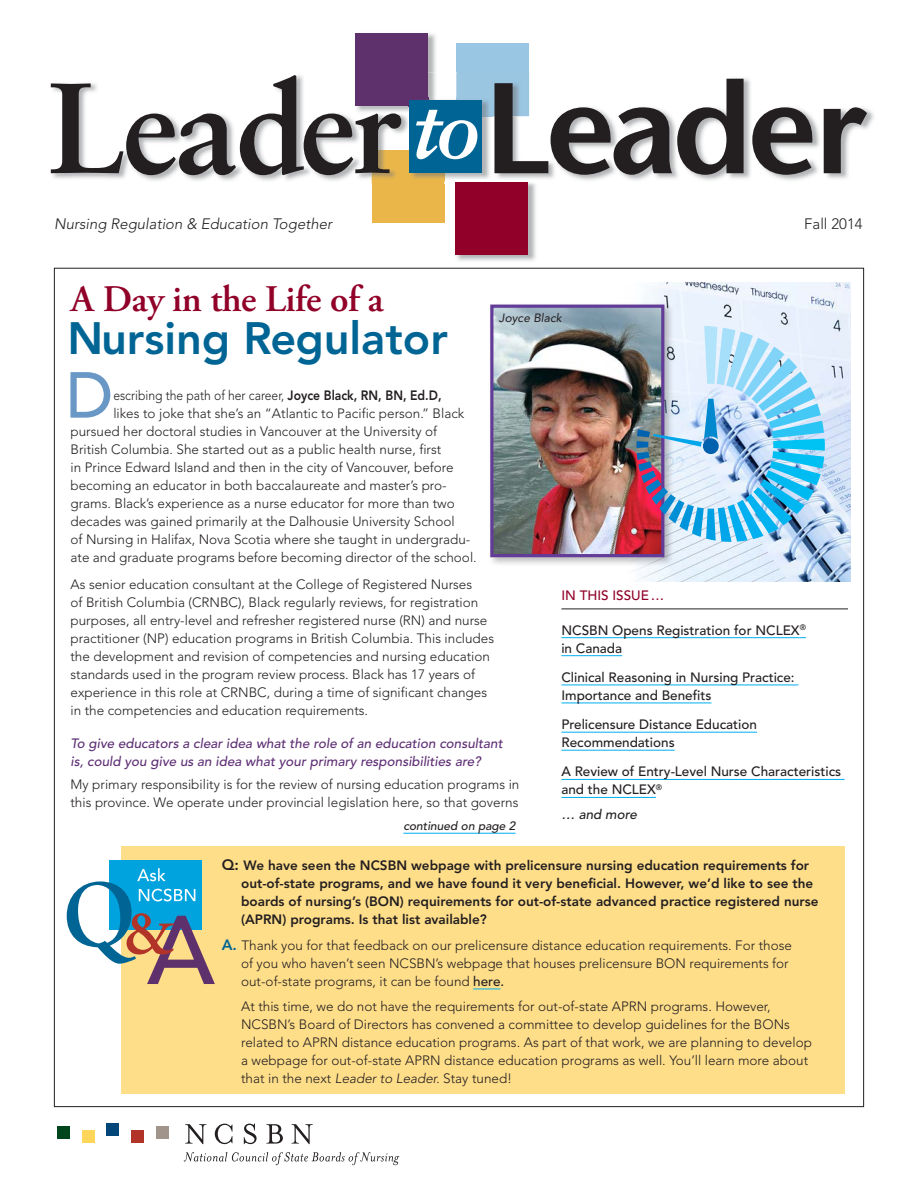
<style>
.page{position:relative;width:918px;height:1188px;background:#fff}
.page>*{position:absolute;margin:0;border:0;box-sizing:border-box;transform-origin:0 0}
.t1{font:500 64.35px "Avenir LT Std";color:#6998c6}
.t2{font:800 45px "Avenir LT Std";color:#006594}
.t3{font:600 37.5px "Adobe Garamond Pro";letter-spacing:-.01em;color:#910028}
.t4{font:italic 300 15px "Avenir LT Std";color:#231f20}
.t5{font:300 15px "Avenir LT Std";color:#231f20}
.t6{font:300 13.5px/18px "Avenir LT Std";color:#231f20}
.t7{font:800 13.5px/18px "Avenir LT Std";color:#231f20}
.t8{font:500 13.5px/18px "Avenir LT Std";color:#231f20}
.t9{font:italic 500 13.5px/18px "Avenir LT Std";color:#5f3075}
.t10{font:300 13.5px "Avenir LT Std";color:#231f20;scale:.9 1}
.t11{font:500 13.5px "Avenir LT Std";color:#910028}
.t12{font:italic 500 13.5px "Avenir LT Std";color:#231f20}
.t13{font:italic 500 12px "Avenir LT Std";color:#231f20}
.t14{font:italic 12px "Avenir LT Std";color:#231f20}
.s1{font-weight:800}
.s2{font-size:15px}
.s3{font-weight:800;font-size:15px;color:#006594}
.s4{font-weight:500}
.s5{font-style:italic}
</style>
<div class="page">
<img style="left:636px;top:282px;width:215px;height:300px">
<div style="left:372px;top:150px;width:72px;height:73px;background:#eab649"></div>
<div style="left:456px;top:43px;width:73px;height:73px;background:#99c6e2"></div>
<img style="left:50px;top:83px;width:321px;height:98px">
<img style="left:510px;top:73px;width:364px;height:108px">
<img style="left:371px;top:114px;width:37px;height:69px">
<img style="left:492px;top:116px;width:18px;height:63px">
<img style="left:372px;top:150px;width:36px;height:33px">
<img style="left:456px;top:72px;width:73px;height:25px">
<svg style="left:494px;top:79px;width:250px;height:96px"></svg>
<svg style="left:752px;top:107px;width:62px;height:68px"></svg>
<svg style="left:824px;top:107px;width:43px;height:66px"></svg>
<img style="left:401px;top:34px;width:35px;height:78px">
<svg style="left:51px;top:75px;width:350px;height:100px"></svg>
<div style="left:355px;top:33px;width:73px;height:73px;background:#5f316c"></div>
<img style="left:409px;top:114px;width:83px;height:67px">
<img style="left:409px;top:150px;width:35px;height:31px">
<img style="left:482px;top:100px;width:10px;height:16px">
<img style="left:409px;top:97px;width:28px;height:17px">
<img style="left:409px;top:97px;width:19px;height:9px">
<div style="left:410px;top:100px;width:72px;height:73px;background:#006594"></div>
<svg style="left:416px;top:110px;width:61px;height:49px"></svg>
<img style="left:455px;top:180px;width:83px;height:81px">
<img style="left:454px;top:180px;width:38px;height:1px">
<div style="left:455px;top:183px;width:73px;height:72px;background:#910028"></div>
<svg style="left:185px;top:1124px;width:21px;height:20px"></svg>
<svg style="left:215px;top:1124px;width:17px;height:20px"></svg>
<svg style="left:244px;top:1124px;width:13px;height:20px"></svg>
<svg style="left:266px;top:1124px;width:17px;height:20px"></svg>
<svg style="left:292px;top:1124px;width:21px;height:20px"></svg>
<svg style="left:184px;top:1152px;width:215px;height:13px"></svg>
<div style="left:157px;top:1126px;width:12px;height:12px;background:#a1958b"></div>
<div style="left:132px;top:1130px;width:12px;height:13px;background:#b23428"></div>
<div style="left:107px;top:1124px;width:12px;height:12px;background:#004678"></div>
<div style="left:82px;top:1130px;width:12px;height:13px;background:#ffd65a"></div>
<div style="left:57px;top:1127px;width:12px;height:12px;background:#00461c"></div>
<hr style="left:403px;top:833px;width:113px;height:1px;background:#00aeef">
<div style="left:121px;top:846px;width:724px;height:248px;background:#ffde8a"></div>
<div style="left:110px;top:860px;width:92px;height:70px;background:#00a3de"></div>
<svg style="left:67px;top:868px;width:148px;height:116px"></svg>
<svg style="left:473px;top:989px;width:28px;height:1px"></svg>
<hr style="left:561px;top:609px;width:287px;height:1px;background:#231f20">
<hr style="left:561px;top:637px;width:239px;height:1px;background:#00aeef">
<hr style="left:561px;top:655px;width:61px;height:1px;background:#00aeef">
<hr style="left:561px;top:685px;width:237px;height:1px;background:#00aeef">
<hr style="left:561px;top:703px;width:150px;height:1px;background:#00aeef">
<hr style="left:561px;top:732px;width:196px;height:1px;background:#00aeef">
<hr style="left:561px;top:750px;width:114px;height:1px;background:#00aeef">
<hr style="left:561px;top:779px;width:284px;height:1px;background:#00aeef">
<hr style="left:561px;top:797px;width:95px;height:1px;background:#00aeef">
<div style="left:488px;top:303px;width:187px;height:264px;background:#231f20;opacity:.29"></div>
<img style="left:494px;top:309px;width:166px;height:244px">
<div style="left:490px;top:305px;width:174px;height:252px;border:3px solid #633c97"></div>
<img style="left:636px;top:326px;width:189px;height:216px">
<p class="t4" style="left:54px;top:215px;width:279px">Nursing Regulation &amp; Education Together</p>
<p class="t5" style="left:804px;top:215px;width:60px">Fall 2014</p>
<h3 class="t3" style="left:71px;top:277px;width:314px">A Day in the Life of a</h3>
<h2 class="t2" style="left:68px;top:312px;width:382px">Nursing Regulator</h2>
<p class="t14" style="left:499px;top:311px;width:64px">Joyce Black</p>
<h1 class="t1" style="left:66px;top:358px;width:49px">D</h1>
<p class="t10" style="left:113px;top:387px;width:366px">escribing the path of her career, <span class="s1">Joyce Black, RN, BN, Ed.D,</span></p>
<p class="t6" style="left:113px;top:404px;width:353px">likes to joke that she’s an “Atlantic to Pacific person.” Black</p>
<p class="t6" style="left:71px;top:422px;width:368px">pursued her doctoral studies in Vancouver at the University of</p>
<p class="t6" style="left:71px;top:440px;width:372px">British Columbia. She started out as a public health nurse, first</p>
<p class="t6" style="left:71px;top:458px;width:385px">in Prince Edward Island and then in the city of Vancouver, before</p>
<p class="t6" style="left:71px;top:476px;width:378px">becoming an educator in both baccalaureate and master’s pro-</p>
<p class="t6" style="left:71px;top:494px;width:386px">grams. Black’s experience as a nurse educator for more than two</p>
<p class="t6" style="left:71px;top:512px;width:386px">decades was gained primarily at the Dalhousie University School</p>
<p class="t6" style="left:71px;top:530px;width:401px">of Nursing in Halifax, Nova Scotia where she taught in undergradu-</p>
<p class="t6" style="left:71px;top:548px;width:408px">ate and graduate programs before becoming director of the school.</p>
<p class="t6" style="left:71px;top:575px;width:425px">As senior education consultant at the College of Registered Nurses<br>of British Columbia (CRNBC), Black regularly reviews, for registration purposes, all entry-level and refresher registered nurse (RN) and nurse practitioner (NP) education programs in British Columbia. This includes the development and revision of competencies and nursing education standards used in the program review process. Black has 17 years of experience in this role at CRNBC, during a time of significant changes in the competencies and education requirements.</p>
<p class="t9" style="left:71px;top:735px;width:434px">To give educators a clear idea what the role of an education consultant is, could you give us an idea what your primary responsibilities are?</p>
<p class="t6" style="left:71px;top:775px;width:450px">My primary responsibility is for the review of nursing education programs in this province. We operate under provincial legislation here, so that governs</p>
<p class="t13" style="left:403px;top:819px;width:114px">continued on page 2</p>
<p class="t7" style="left:241px;top:856px;width:579px;text-indent:-19px"><span class="s2">Q:</span> We have seen the NCSBN webpage with prelicensure nursing education requirements for out-of-state programs, and we have found it very beneficial. However, we’d like to see the boards of nursing’s (BON) requirements for out-of-state advanced practice registered nurse (APRN) programs. Is that list available?</p>
<p class="t6" style="left:241px;top:936px;width:552px;text-indent:-19px"><span class="s3">A.</span> Thank you for that feedback on our prelicensure distance education requirements. For those of you who haven’t seen NCSBN’s webpage that houses prelicensure BON requirements for out-of-state programs, it can be found <span class="s4">here.</span></p>
<p class="t6" style="left:241px;top:997px;width:572px">At this time, we do not have the requirements for out-of-state APRN programs. However, NCSBN’s Board of Directors has convened a committee to develop guidelines for the BONs related to APRN distance education programs. As part of that work, we are planning to develop a webpage for out-of-state APRN distance education programs as well. You’ll learn more about that in the next <span class="s5">Leader to Leader.</span> Stay tuned!</p>
<p class="t11" style="left:561px;top:587px;width:104px">IN THIS ISSUE …</p>
<p class="t8" style="left:561px;top:621px;width:246px">NCSBN Opens Registration for NCLEX<sup>® </sup>in Canada</p>
<p class="t8" style="left:561px;top:669px;width:235px">Clinical Reasoning in Nursing Practice:<br>Importance and Benefits</p>
<p class="t8" style="left:561px;top:716px;width:197px">Prelicensure Distance Education<br>Recommendations</p>
<p class="t8" style="left:561px;top:763px;width:281px">A Review of Entry-Level Nurse Characteristics and the NCLEX<sup>®</sup></p>
<p class="t12" style="left:561px;top:807px;width:77px">… and more</p>
</div>
